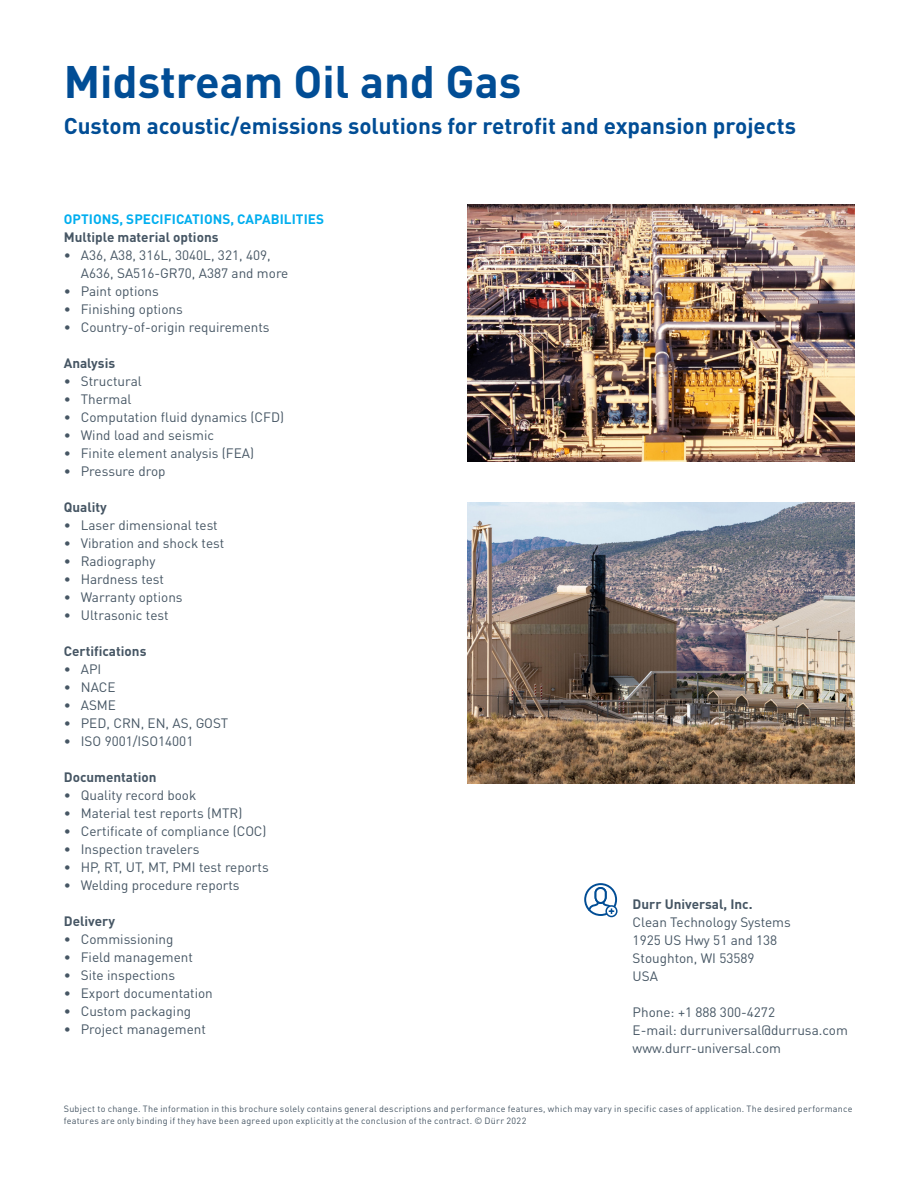
<style>
.page{position:relative;width:918px;height:1188px;background:#fff}
.page>*{position:absolute;margin:0;border:0;box-sizing:border-box;transform-origin:0 0}
.Headline_30pt{font:700 45px "DIN Pro";color:#014d95}
.Subheadline_15pt{font:700 22.5px "DIN Pro";color:#014d95}
.t1{font:13.5px/18px "DIN Pro";color:#465664}
.Flowing_Text{font:700 13.5px "DIN Pro";color:#465664}
.Subheading{font:700 13.5px "DIN Pro";letter-spacing:.005em;color:#00aeef}
.t2{font:9px/12px "DIN Pro";letter-spacing:.03em;color:#465664}
</style>
<div class="page">
<div style="left:584px;top:883px;width:33px;height:33px;border:2px solid #014d95;border-radius:50%"></div>
<div style="left:605px;top:905px;width:13px;height:12px;border:2px solid #014d95;border-radius:50%"></div>
<svg style="left:587px;top:886px;width:27px;height:28px"></svg>
<img style="left:468px;top:204px;width:386px;height:258px">
<img style="left:468px;top:503px;width:386px;height:280px">
<p class="Headline_30pt" style="left:64px;top:46px;width:459px">Midstream Oil and Gas</p>
<p class="Subheadline_15pt" style="left:64px;top:108px;width:734px">Custom acoustic/emissions solutions for retrofit and expansion projects</p>
<p class="Subheading" style="left:64px;top:208px;width:262px">OPTIONS, SPECIFICATIONS, CAPABILITIES</p>
<p class="Flowing_Text" style="left:64px;top:226px;width:156px">Multiple material options</p>
<p class="t1" style="left:81px;top:244px;width:209px;text-indent:-17px">• A36, A38, 316L, 3040L, 321, 409,<br>A636, SA516-GR70, A387 and more</p>
<p class="t1" style="left:64px;top:280px;width:97px">• Paint options</p>
<p class="t1" style="left:64px;top:298px;width:121px">• Finishing options</p>
<p class="t1" style="left:64px;top:316px;width:207px">• Country-of-origin requirements</p>
<p class="Flowing_Text" style="left:64px;top:352px;width:53px">Analysis</p>
<p class="t1" style="left:64px;top:370px;width:79px">• Structural</p>
<p class="t1" style="left:64px;top:388px;width:69px">• Thermal</p>
<p class="t1" style="left:64px;top:406px;width:222px">• Computation fluid dynamics (CFD)</p>
<p class="t1" style="left:64px;top:424px;width:152px">• Wind load and seismic</p>
<p class="t1" style="left:64px;top:442px;width:192px">• Finite element analysis (FEA)</p>
<p class="t1" style="left:64px;top:460px;width:103px">• Pressure drop</p>
<p class="Flowing_Text" style="left:64px;top:496px;width:45px">Quality</p>
<p class="t1" style="left:64px;top:514px;width:155px">• Laser dimensional test</p>
<p class="t1" style="left:64px;top:532px;width:162px">• Vibration and shock test</p>
<p class="t1" style="left:64px;top:550px;width:93px">• Radiography</p>
<p class="t1" style="left:64px;top:568px;width:102px">• Hardness test</p>
<p class="t1" style="left:64px;top:586px;width:120px">• Warranty options</p>
<p class="t1" style="left:64px;top:604px;width:106px">• Ultrasonic test</p>
<p class="Flowing_Text" style="left:64px;top:640px;width:84px">Certifications</p>
<p class="t1" style="left:64px;top:658px;width:39px">• API</p>
<p class="t1" style="left:64px;top:676px;width:53px">• NACE</p>
<p class="t1" style="left:64px;top:694px;width:54px">• ASME</p>
<p class="t1" style="left:64px;top:712px;width:166px">• PED, CRN, EN, AS, GOST</p>
<p class="t1" style="left:64px;top:730px;width:131px">• ISO 9001/ISO14001</p>
<p class="Flowing_Text" style="left:64px;top:766px;width:94px">Documentation</p>
<p class="t1" style="left:64px;top:784px;width:134px">• Quality record book</p>
<p class="t1" style="left:64px;top:802px;width:180px">• Material test reports (MTR)</p>
<p class="t1" style="left:64px;top:820px;width:204px">• Certificate of compliance (COC)</p>
<p class="t1" style="left:64px;top:838px;width:137px">• Inspection travelers</p>
<p class="t1" style="left:64px;top:856px;width:206px">• HP, RT, UT, MT, PMI test reports</p>
<p class="t1" style="left:64px;top:874px;width:177px">• Welding procedure reports</p>
<p class="Flowing_Text" style="left:64px;top:910px;width:53px">Delivery</p>
<p class="t1" style="left:64px;top:928px;width:111px">• Commissioning</p>
<p class="t1" style="left:64px;top:946px;width:131px">• Field management</p>
<p class="t1" style="left:64px;top:964px;width:113px">• Site inspections</p>
<p class="t1" style="left:64px;top:982px;width:151px">• Export documentation</p>
<p class="t1" style="left:64px;top:1000px;width:129px">• Custom packaging</p>
<p class="t1" style="left:64px;top:1018px;width:144px">• Project management</p>
<p class="Flowing_Text" style="left:633px;top:894px;width:121px">Durr Universal, Inc.</p>
<p class="t1" style="left:633px;top:912px;width:160px">Clean Technology Systems</p>
<p class="t1" style="left:633px;top:930px;width:146px">1925 US Hwy 51 and 138</p>
<p class="t1" style="left:633px;top:948px;width:124px">Stoughton, WI 53589</p>
<p class="t1" style="left:633px;top:966px;width:27px">USA</p>
<p class="t1" style="left:633px;top:1002px;width:144px">Phone: +1 888 300-4272</p>
<p class="t1" style="left:633px;top:1020px;width:217px">E-mail: durruniversal@durrusa.com</p>
<p class="t1" style="left:633px;top:1038px;width:150px">www.durr-universal.com</p>
<p class="t2" style="left:64px;top:1102px;width:790px">Subject to change. The information in this brochure solely contains general descriptions and performance features, which may vary in specific cases of application. The desired performance features are only binding if they have been agreed upon explicitly at the conclusion of the contract. © Dürr 2022</p>
</div>
